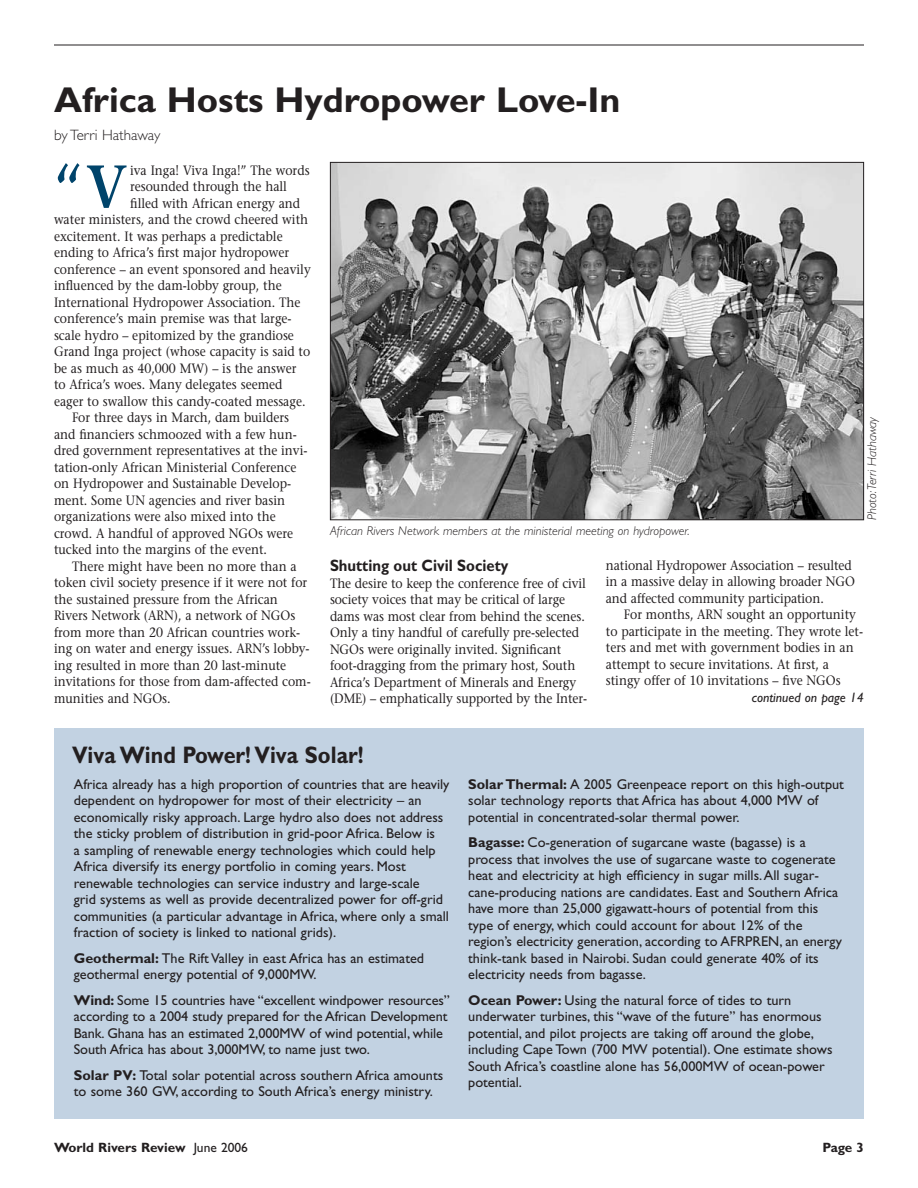
<style>
.page{position:relative;width:918px;height:1188px;background:#fff}
.page>*{position:absolute;margin:0;border:0;box-sizing:border-box;transform-origin:0 0}
.t1{font:600 60.6px "Stone Serif";color:#00446b;scale:.9 1}
.t2{font:700 36px "Gill Sans";color:#231f20}
.t3{font:700 24px "Gill Sans";color:#231f20;scale:.9 1}
.t4{font:700 16.5px "Gill Sans";color:#231f20;scale:.9 1}
.t5{font:300 15px "Gill Sans";color:#231f20}
.t6{font:14.25px/16.5px "Gill Sans";color:#231f20}
.t7{font:13.5px/16.5px "Stone Serif";color:#231f20;scale:.9 1}
.t8{font:700 13.5px "Gill Sans";color:#231f20}
.t9{font:italic 13.5px "Gill Sans";color:#231f20}
.t10{font:italic 300 12.75px "Gill Sans";color:#231f20}
.s1{font-weight:700}
.s2{font-weight:400}
</style>
<div class="page">
<hr style="left:54px;top:45px;width:810px;height:1px;background:#231f20">
<div style="left:54px;top:729px;width:810px;height:390px;background:#c2d2e2"></div>
<img style="left:332px;top:164px;width:530px;height:354px">
<h2 class="t2" style="left:54px;top:87px;width:568px">Africa Hosts Hydropower Love-In</h2>
<p class="t5" style="left:54px;top:130px;width:108px">by Terri Hathaway</p>
<h1 class="t1" style="left:54px;top:163px;width:83px">“V</h1>
<p class="t7" style="left:130px;top:163px;width:201px">iva Inga! Viva Inga!” The words</p>
<p class="t7" style="left:130px;top:180px;width:176px">resounded through the hall</p>
<p class="t7" style="left:130px;top:196px;width:191px">filled with African energy and</p>
<p class="t7" style="left:54px;top:213px;width:284px">water ministers, and the crowd cheered with</p>
<p class="t7" style="left:54px;top:229px;width:256px">excitement. It was perhaps a predictable</p>
<p class="t7" style="left:54px;top:246px;width:263px">ending to Africa’s first major hydropower</p>
<p class="t7" style="left:54px;top:262px;width:287px">conference – an event sponsored and heavily</p>
<p class="t7" style="left:54px;top:279px;width:255px">influenced by the dam-lobby group, the</p>
<p class="t7" style="left:54px;top:295px;width:276px">International Hydropower Association. The</p>
<p class="t7" style="left:54px;top:312px;width:265px">conference’s main premise was that large-</p>
<p class="t7" style="left:54px;top:328px;width:268px">scale hydro – epitomized by the grandiose</p>
<p class="t7" style="left:54px;top:345px;width:286px">Grand Inga project (whose capacity is said to</p>
<p class="t7" style="left:54px;top:361px;width:271px">be as much as 40,000 MW) – is the answer</p>
<p class="t7" style="left:54px;top:378px;width:255px">to Africa’s woes. Many delegates seemed</p>
<p class="t7" style="left:54px;top:394px;width:281px">eager to swallow this candy-coated message.</p>
<p class="t7" style="left:72px;top:411px;width:243px">For three days in March, dam builders</p>
<p class="t7" style="left:54px;top:427px;width:271px">and financiers schmoozed with a few hun-</p>
<p class="t7" style="left:54px;top:444px;width:283px">dred government representatives at the invi-</p>
<p class="t7" style="left:54px;top:460px;width:271px">tation-only African Ministerial Conference</p>
<p class="t7" style="left:54px;top:477px;width:265px">on Hydropower and Sustainable Develop-</p>
<p class="t7" style="left:54px;top:493px;width:258px">ment. Some UN agencies and river basin</p>
<p class="t7" style="left:54px;top:510px;width:248px">organizations were also mixed into the</p>
<p class="t7" style="left:54px;top:526px;width:267px">crowd. A handful of approved NGOs were</p>
<p class="t7" style="left:54px;top:543px;width:238px">tucked into the margins of the event.</p>
<p class="t7" style="left:72px;top:559px;width:251px">There might have been no more than a</p>
<p class="t7" style="left:54px;top:576px;width:283px">token civil society presence if it were not for</p>
<p class="t7" style="left:54px;top:592px;width:250px">the sustained pressure from the African</p>
<p class="t7" style="left:54px;top:609px;width:270px">Rivers Network (ARN), a network of NGOs</p>
<p class="t7" style="left:54px;top:625px;width:275px">from more than 20 African countries work-</p>
<p class="t7" style="left:54px;top:642px;width:286px">ing on water and energy issues. ARN’s lobby-</p>
<p class="t7" style="left:54px;top:658px;width:260px">ing resulted in more than 20 last-minute</p>
<p class="t7" style="left:54px;top:675px;width:287px">invitations for those from dam-affected com-</p>
<p class="t7" style="left:54px;top:691px;width:131px">munities and NGOs.</p>
<p class="t10" style="left:330px;top:527px;width:361px">African Rivers Network members at the ministerial meeting on hydropower.</p>
<p class="t10" style="left:867px;top:520px;width:105px;rotate:-90deg">Photo:Terri Hathaway</p>
<p class="t4" style="left:330px;top:560px;width:200px">Shutting out Civil Society</p>
<p class="t7" style="left:330px;top:576px;width:287px">The desire to keep the conference free of civil society voices that may be critical of large dams was most clear from behind the scenes.<br>Only a tiny handful of carefully pre-selected NGOs were originally invited. Significant foot-dragging from the primary host, South Africa’s Department of Minerals and Energy (DME) – emphatically supported by the Inter-</p>
<p class="t7" style="left:606px;top:558px;width:278px">national Hydropower Association – resulted in a massive delay in allowing broader NGO and affected community participation.</p>
<p class="t7" style="left:606px;top:608px;width:287px;text-indent:18px">For months, ARN sought an opportunity to participate in the meeting. They wrote let&shy;ters and met with government bodies in an attempt to secure invitations. At first, a stingy offer of 10 invitations – five NGOs</p>
<p class="t9" style="left:752px;top:693px;width:114px">continued on page 14</p>
<h3 class="t3" style="left:72px;top:747px;width:326px">Viva Wind Power! Viva Solar!</h3>
<p class="t6" style="left:74px;top:777px;width:377px">Africa already has a high proportion of countries that are heavily dependent on hydropower for most of their electricity – an economically risky approach. Large hydro also does not address the sticky problem of distribution in grid-poor Africa. Below is<br>a sampling of renewable energy technologies which could help Africa diversify its energy portfolio in coming years. Most renewable technologies can service industry and large-scale<br>grid systems as well as provide decentralized power for off-grid communities (a particular advantage in Africa, where only a small fraction of society is linked to national grids).</p>
<p class="t6" style="left:74px;top:951px;width:352px"><span class="s1">Geothermal:</span> The Rift Valley in east Africa has an estimated geothermal energy potential of 9,000MW.</p>
<p class="t6" style="left:74px;top:993px;width:378px"><span class="s1">Wind:</span> Some 15 countries have “excellent windpower resources” according to a 2004 study prepared for the African Development Bank. Ghana has an estimated 2,000MW of wind potential, while South Africa has about 3,000MW, to name just two.</p>
<p class="t6" style="left:74px;top:1068px;width:371px"><span class="s1">Solar PV:</span> Total solar potential across southern Africa amounts to some 360 GW, according to South Africa’s energy ministry.</p>
<p class="t6" style="left:468px;top:777px;width:377px"><span class="s1">Solar Thermal:</span> A 2005 Greenpeace report on this high-output solar technology reports that Africa has about 4,000 MW of potential in concentrated-solar thermal power.</p>
<p class="t6" style="left:468px;top:836px;width:375px"><span class="s1">Bagasse:</span> Co-generation of sugarcane waste (bagasse) is a process that involves the use of sugarcane waste to cogenerate heat and electricity at high efficiency in sugar mills.All sugar&shy;cane-producing nations are candidates. East and Southern Africa have more than 25,000 gigawatt-hours of potential from this type of energy, which could account for about 12% of the region’s electricity generation, according to AFRPREN, an energy think-tank based in Nairobi. Sudan could generate 40% of its electricity needs from bagasse.</p>
<p class="t6" style="left:468px;top:993px;width:366px"><span class="s1">Ocean Power:</span> Using the natural force of tides to turn underwater turbines, this “wave of the future” has enormous potential, and pilot projects are taking off around the globe, including Cape Town (700 MW potential). One estimate shows South Africa’s coastline alone has 56,000MW of ocean-power potential.</p>
<p class="t8" style="left:54px;top:1143px;width:196px">World Rivers Review <span class="s2">June 2006</span></p>
<p class="t8" style="left:822px;top:1143px;width:43px">Page 3</p>
</div>
